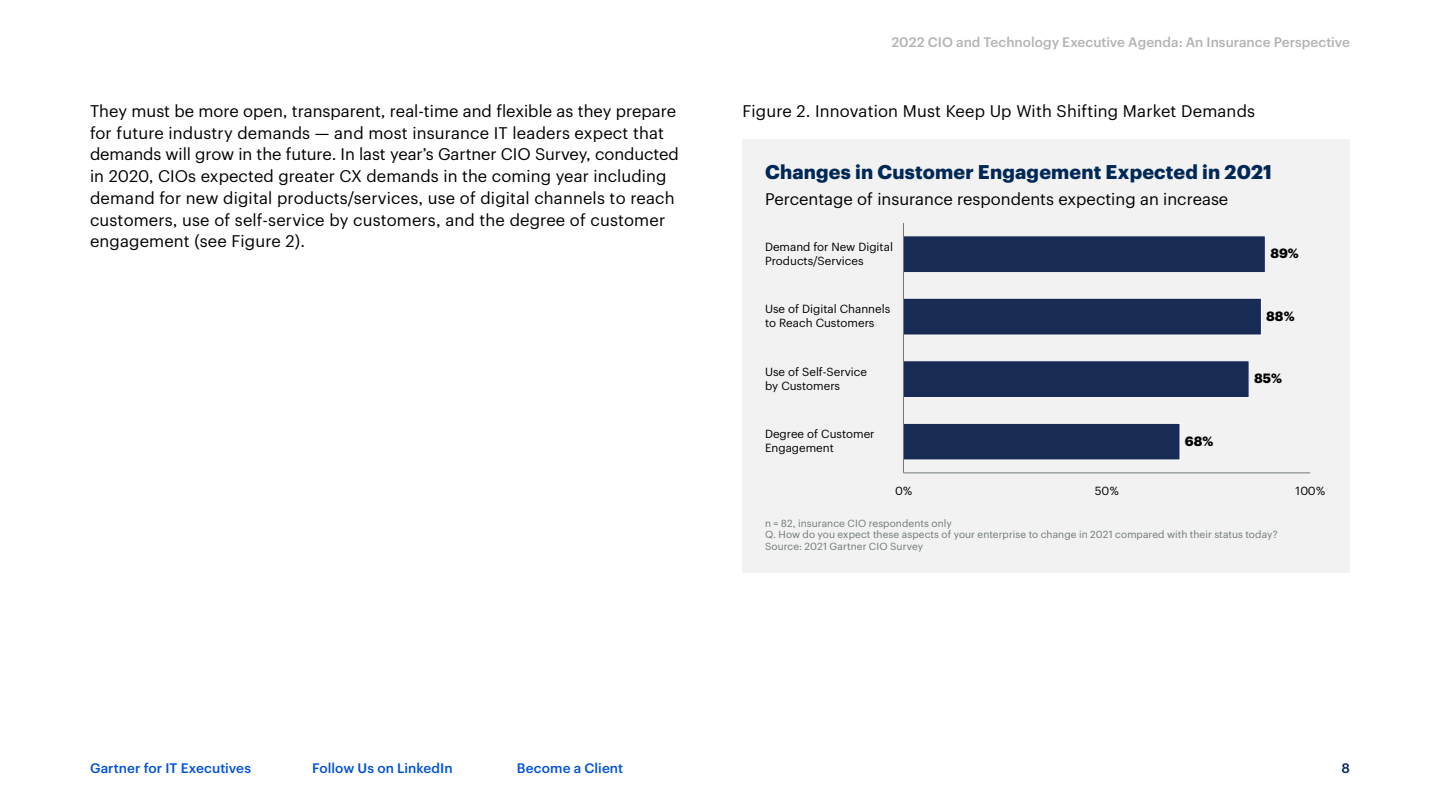
<style>
.page{position:relative;width:1440px;height:810px;background:#fff}
.page>*{position:absolute;margin:0;border:0;box-sizing:border-box;transform-origin:0 0}
.t1{font:700 19.5px "Graphik";letter-spacing:.01em;color:#002856}
.t2{font:16.5px/21.8px "Graphik";letter-spacing:.005em;color:#000}
.t3{font:500 13.5px "Graphik";letter-spacing:.005em;color:#b3b3b3}
.t4{font:500 13.5px "Graphik";letter-spacing:.005em;color:#0052d6}
.t5{font:500 13.5px "Graphik";color:#002856}
.t6{font:700 13.2px "Graphik";color:#000}
.t7{font:11.55px/14px "Graphik";color:#000}
.t8{font:10.2px/12px "Graphik";letter-spacing:.01em;color:#6f7878}
</style>
<div class="page">
<div style="left:742px;top:140px;width:608px;height:433px;background:#f2f2f2"></div>
<svg style="left:904px;top:236px;width:361px;height:224px"></svg>
<hr style="left:903px;top:472px;width:407px;height:1px;background:#6f7978">
<hr style="left:903px;top:223px;width:1px;height:250px;background:#6f7978">
<p class="t3" style="left:891px;top:32px;width:460px">2022 CIO and Technology Executive Agenda: An Insurance Perspective</p>
<p class="t2" style="left:90px;top:99px;width:590px">They must be more open, transparent, real-time and flexible as they prepare for future industry demands — and most insurance IT leaders expect that demands will grow in the future. In last year’s Gartner CIO Survey, conducted in 2020, CIOs expected greater CX demands in the coming year including demand for new digital products/services, use of digital channels to reach customers, use of self-service by customers, and the degree of customer engagement (see Figure 2).</p>
<p class="t2" style="left:742px;top:99px;width:514px">Figure 2. Innovation Must Keep Up With Shifting Market Demands</p>
<p class="t1" style="left:765px;top:157px;width:508px">Changes in Customer Engagement Expected in 2021</p>
<p class="t2" style="left:765px;top:187px;width:465px">Percentage of insurance respondents expecting an increase</p>
<p class="t7" style="left:765px;top:239px;width:129px">Demand for New Digital<br>Products/Services</p>
<p class="t6" style="left:1270px;top:243px;width:30px">89%</p>
<p class="t7" style="left:765px;top:301px;width:127px">Use of Digital Channels to Reach Customers</p>
<p class="t7" style="left:765px;top:363px;width:103px">Use of Self-Service by Customers</p>
<p class="t7" style="left:765px;top:426px;width:111px">Degree of Customer<br>Engagement</p>
<p class="t6" style="left:1185px;top:430px;width:30px">68%</p>
<p class="t6" style="left:1266px;top:306px;width:30px">88%</p>
<p class="t6" style="left:1254px;top:368px;width:29px">85%</p>
<p class="t7" style="left:895px;top:482px;width:19px">0%</p>
<p class="t7" style="left:1095px;top:482px;width:25px">50%</p>
<p class="t7" style="left:1295px;top:482px;width:31px">100%</p>
<p class="t8" style="left:765px;top:516px;width:514px">n = 82, insurance CIO respondents only<br>Q. How do you expect these aspects of your enterprise to change in 2021 compared with their status today?<br>Source: 2021 Gartner CIO Survey</p>
<p class="t4" style="left:90px;top:758px;width:162px">Gartner for IT Executives</p>
<p class="t4" style="left:312px;top:758px;width:142px">Follow Us on LinkedIn</p>
<p class="t4" style="left:517px;top:758px;width:108px">Become a Client</p>
<p class="t5" style="left:1341px;top:758px;width:10px">8</p>
</div>
